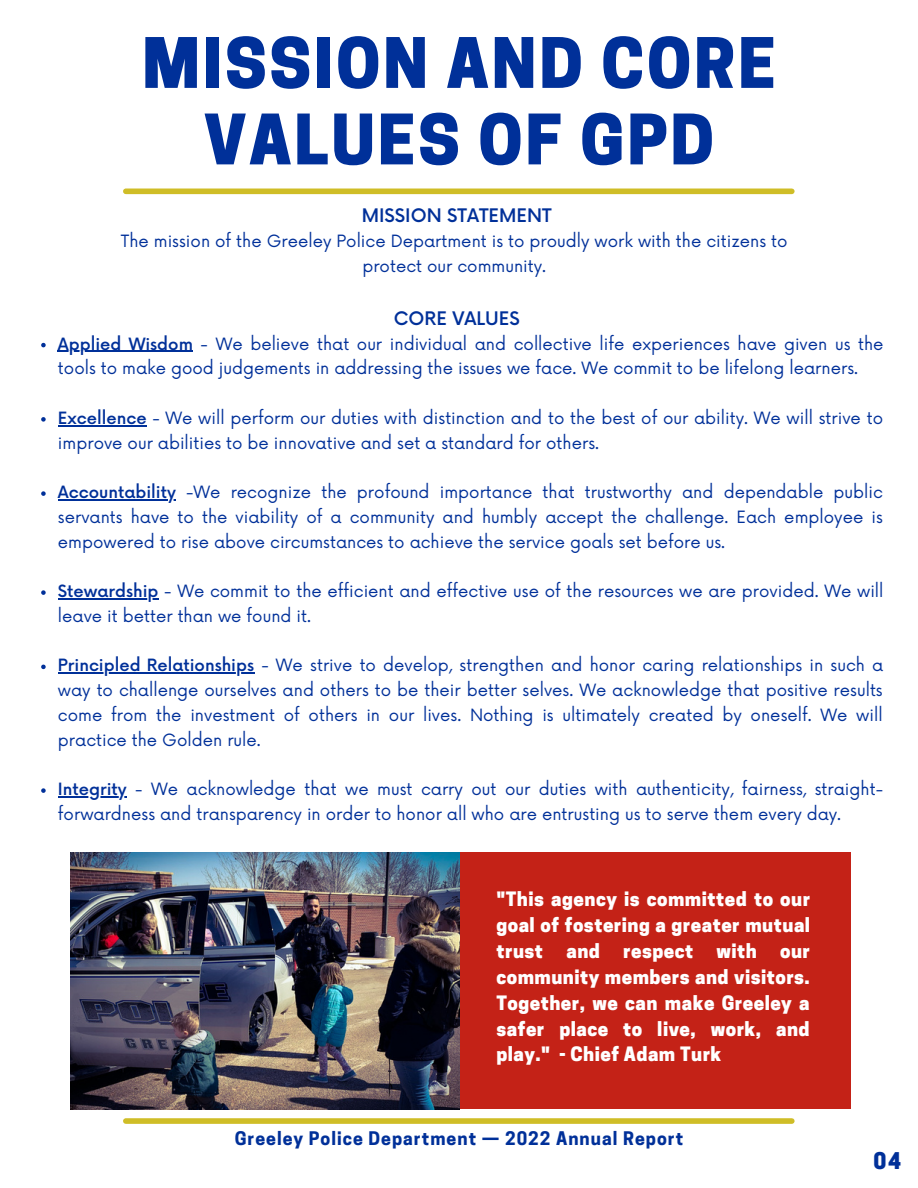
<style>
.page{position:relative;width:918px;height:1188px;background:#fff}
.page>*{position:absolute;margin:0;border:0;box-sizing:border-box;transform-origin:0 0}
.t1{font:800 65.25px/76.5px "Cooper Hewitt";letter-spacing:.04em;color:#003099;text-align:center}
.t2{font:800 21.6px "Cooper Hewitt";color:#003099}
.t3{font:800 18.6px/25.8px "Cooper Hewitt";letter-spacing:.025em;color:#fff;text-align:justify}
.t4{font:500 18.15px "Now";color:#003099}
.t5{font:700 17.55px "Cooper Hewitt";letter-spacing:.06em;color:#003099}
.t6{font:16.5px/24.8px "Now";color:#003099}
.s1{font-weight:500}
</style>
<div class="page">
<div style="left:126px;top:189px;width:666px;height:5px;background:#cfbd27"></div>
<div style="left:457px;top:853px;width:393px;height:256px;background:#c42217"></div>
<div style="left:126px;top:1118px;width:666px;height:6px;background:#cfbd27"></div>
<img style="left:70px;top:853px;width:389px;height:256px">
<svg style="left:41px;top:343px;width:5px;height:4px"></svg>
<hr style="left:58px;top:351px;width:135px;height:1px;background:#003099">
<svg style="left:41px;top:417px;width:5px;height:5px"></svg>
<hr style="left:58px;top:425px;width:89px;height:1px;background:#003099">
<svg style="left:41px;top:491px;width:5px;height:5px"></svg>
<hr style="left:58px;top:499px;width:118px;height:1px;background:#003099">
<svg style="left:41px;top:590px;width:5px;height:5px"></svg>
<hr style="left:58px;top:598px;width:101px;height:1px;background:#003099">
<svg style="left:41px;top:665px;width:5px;height:4px"></svg>
<hr style="left:58px;top:672px;width:196px;height:2px;background:#003099">
<svg style="left:41px;top:788px;width:5px;height:5px"></svg>
<hr style="left:58px;top:796px;width:69px;height:1px;background:#003099">
<p class="t1" style="left:142px;top:33px;width:635px">MISSION AND CORE<br>VALUES OF GPD</p>
<p class="t4" style="left:362px;top:206px;width:191px">MISSION STATEMENT</p>
<p class="t6" style="left:121px;top:230px;width:668px">The mission of the Greeley Police Department is to proudly work with the citizens to</p>
<p class="t6" style="left:362px;top:254px;width:185px">protect our community.</p>
<p class="t4" style="left:394px;top:309px;width:127px">CORE VALUES</p>
<p class="t6" style="left:58px;top:332px;width:827px"><span class="s1">Applied Wisdom</span> - We believe that our individual and collective life experiences have given us the tools to make good judgements in addressing the issues we face. We commit to be lifelong learners.</p>
<p class="t6" style="left:58px;top:406px;width:827px"><span class="s1">Excellence</span> - We will perform our duties with distinction and to the best of our ability. We will strive to improve our abilities to be innovative and set a standard for others.</p>
<p class="t6" style="left:58px;top:481px;width:826px;text-align:justify"><span class="s1">Accountability</span> -We recognize the profound importance that trustworthy and dependable public servants have to the viability of a community and humbly accept the challenge. Each employee is empowered to rise above circumstances to achieve the service goals set before us.</p>
<p class="t6" style="left:58px;top:580px;width:827px"><span class="s1">Stewardship</span> - We commit to the efficient and effective use of the resources we are provided. We will leave it better than we found it.</p>
<p class="t6" style="left:58px;top:654px;width:827px;text-align:justify"><span class="s1">Principled Relationships</span> - We strive to develop, strengthen and honor caring relationships in such a way to challenge ourselves and others to be their better selves. We acknowledge that positive results come from the investment of others in our lives. Nothing is ultimately created by oneself. We will practice the Golden rule.</p>
<p class="t6" style="left:58px;top:778px;width:827px"><span class="s1">Integrity</span> - We acknowledge that we must carry out our duties with authenticity, fairness, straight&shy;forwardness and transparency in order to honor all who are entrusting us to serve them every day.</p>
<p class="t3" style="left:496px;top:889px;width:315px">"This agency is committed to our goal of fostering a greater mutual trust and respect with our community members and visitors.<br>Together, we can make Greeley a safer place to live, work, and play." - Chief Adam Turk</p>
<p class="t5" style="left:235px;top:1132px;width:450px">Greeley Police Department — 2022 Annual Report</p>
<p class="t2" style="left:874px;top:1153px;width:29px">04</p>
</div>
